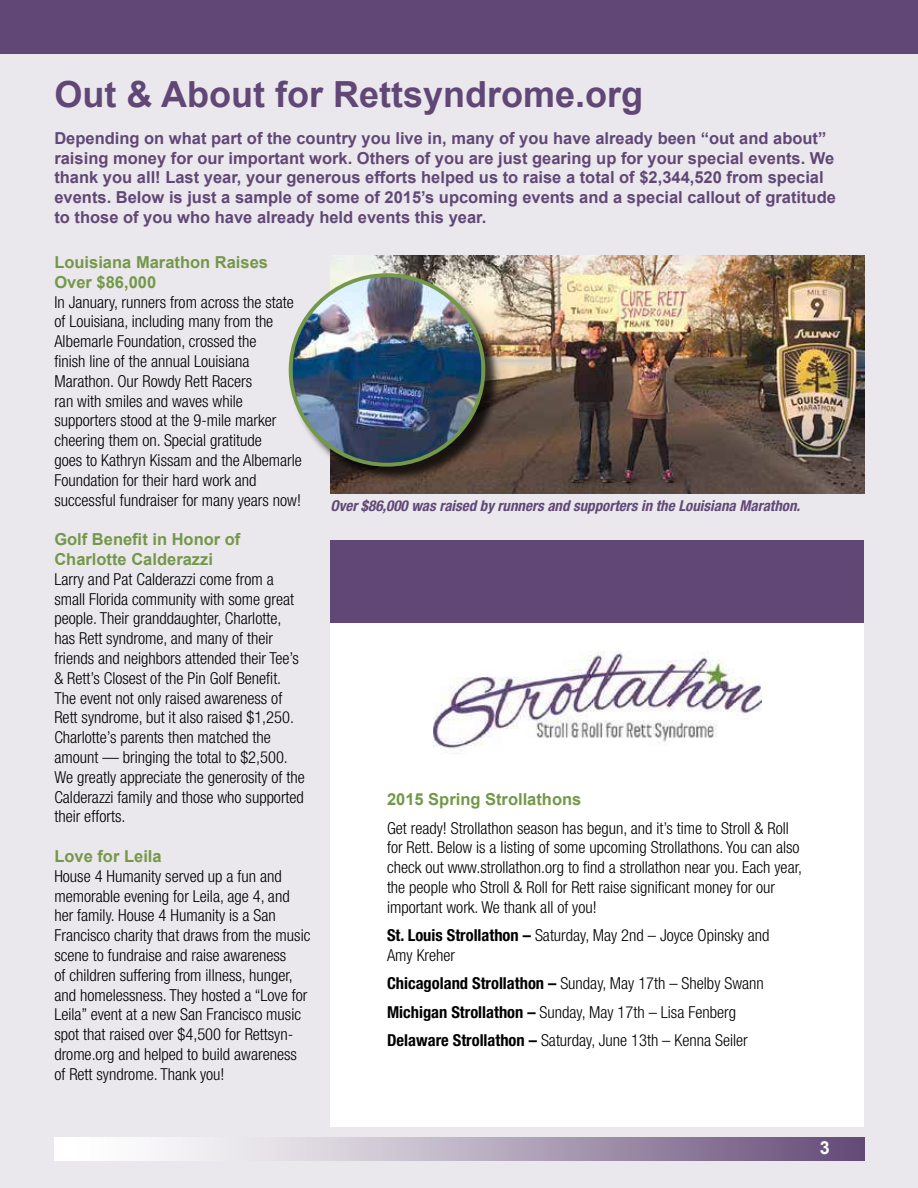
<style>
.page{position:relative;width:918px;height:1188px;background:#ebe8ed}
.page>*{position:absolute;margin:0;border:0;box-sizing:border-box;transform-origin:0 0}
.t1{font:700 36px "Arial";color:#614776}
.t2{font:700 18px "Arial";color:#fff}
.t3{font:300 condensed 16.5px/19.8px "Helvetica Neue";color:#000}
.t4{font:700 16.5px/19.8px "Arial";color:#614776}
.t5{font:700 16.5px/19.8px "Arial";color:#739849}
.t6{font:italic 700 condensed 15px "Helvetica Neue";color:#614876}
.s1{font-weight:700}
</style>
<div class="page">
<div style="left:0;top:0;width:918px;height:54px;background:#614776"></div>
<div style="left:54px;top:1137px;width:810px;height:24px;background:linear-gradient(to right,#fff,#6a517b)"></div>
<img style="left:330px;top:256px;width:534px;height:238px">
<div style="left:291px;top:275px;width:210px;height:208px;background:#000;opacity:.75"></div>
<img style="left:292px;top:275px;width:190px;height:190px">
<div style="left:289px;top:273px;width:196px;height:194px;border:4px solid #739849;border-radius:50%"></div>
<div style="left:330px;top:550px;width:534px;height:577px;background:#fff"></div>
<img style="left:433px;top:622px;width:329px;height:132px">
<div style="left:330px;top:540px;width:534px;height:82px;background:#614776"></div>
<h1 class="t1" style="left:54px;top:71px;width:590px">Out &amp; About for Rettsyndrome.org</h1>
<p class="t4" style="left:54px;top:129px;width:783px">Depending on what part of the country you live in, many of you have already been “out and about” raising money for our important work. Others of you are just gearing up for your special events. We thank you all! Last year, your generous efforts helped us to raise a total of $2,344,520 from special events. Below is just a sample of some of 2015’s upcoming events and a special callout of gratitude to those of you who have already held events this year.</p>
<p class="t5" style="left:54px;top:253px;width:215px">Louisiana Marathon Raises<br>Over $86,000</p>
<p class="t3" style="left:54px;top:292px;width:249px">In January, runners from across the state of Louisiana, including many from the Albemarle Foundation, crossed the<br>finish line of the annual Louisiana Marathon. Our Rowdy Rett Racers<br>ran with smiles and waves while supporters stood at the 9-mile marker cheering them on. Special gratitude<br>goes to Kathryn Kissam and the Albemarle Foundation for their hard work and successful fundraiser for many years now!</p>
<p class="t5" style="left:54px;top:530px;width:188px">Golf Benefit in Honor of<br>Charlotte Calderazzi</p>
<p class="t3" style="left:54px;top:569px;width:252px">Larry and Pat Calderazzi come from a small Florida community with some great people. Their granddaughter, Charlotte, has Rett syndrome, and many of their friends and neighbors attended their Tee’s &amp; Rett’s Closest of the Pin Golf Benefit.<br>The event not only raised awareness of Rett syndrome, but it also raised $1,250.<br>Charlotte’s parents then matched the amount — bringing the total to $2,500.<br>We greatly appreciate the generosity of the Calderazzi family and those who supported their efforts.</p>
<p class="t5" style="left:54px;top:847px;width:109px">Love for Leila</p>
<p class="t3" style="left:54px;top:866px;width:258px">House 4 Humanity served up a fun and memorable evening for Leila, age 4, and her family. House 4 Humanity is a San Francisco charity that draws from the music scene to fundraise and raise awareness<br>of children suffering from illness, hunger, and homelessness. They hosted a “Love for Leila” event at a new San Francisco music spot that raised over $4,500 for Rettsyn&shy;drome.org and helped to build awareness of Rett syndrome. Thank you!</p>
<p class="t6" style="left:330px;top:497px;width:471px">Over $86,000 was raised by runners and supporters in the Louisiana Marathon.</p>
<p class="t5" style="left:387px;top:790px;width:196px">2015 Spring Strollathons</p>
<p class="t3" style="left:387px;top:818px;width:417px">Get ready! Strollathon season has begun, and it’s time to Stroll &amp; Roll for Rett. Below is a listing of some upcoming Strollathons. You can also check out www.strollathon.org to find a strollathon near you. Each year, the people who Stroll &amp; Roll for Rett raise significant money for our important work. We thank all of you!</p>
<p class="t3" style="left:387px;top:925px;width:384px"><span class="s1">St. Louis Strollathon –</span> Saturday, May 2nd – Joyce Opinsky and<br>Amy Kreher</p>
<p class="t3" style="left:387px;top:969px;width:378px;line-height:28.5px"><span class="s1">Chicagoland Strollathon –</span> Sunday, May 17th – Shelby Swann<br><span class="s1">Michigan Strollathon –</span> Sunday, May 17th – Lisa Fenberg<br><span class="s1">Delaware Strollathon –</span> Saturday, June 13th – Kenna Seiler</p>
<p class="t2" style="left:820px;top:1136px;width:12px">3</p>
</div>
